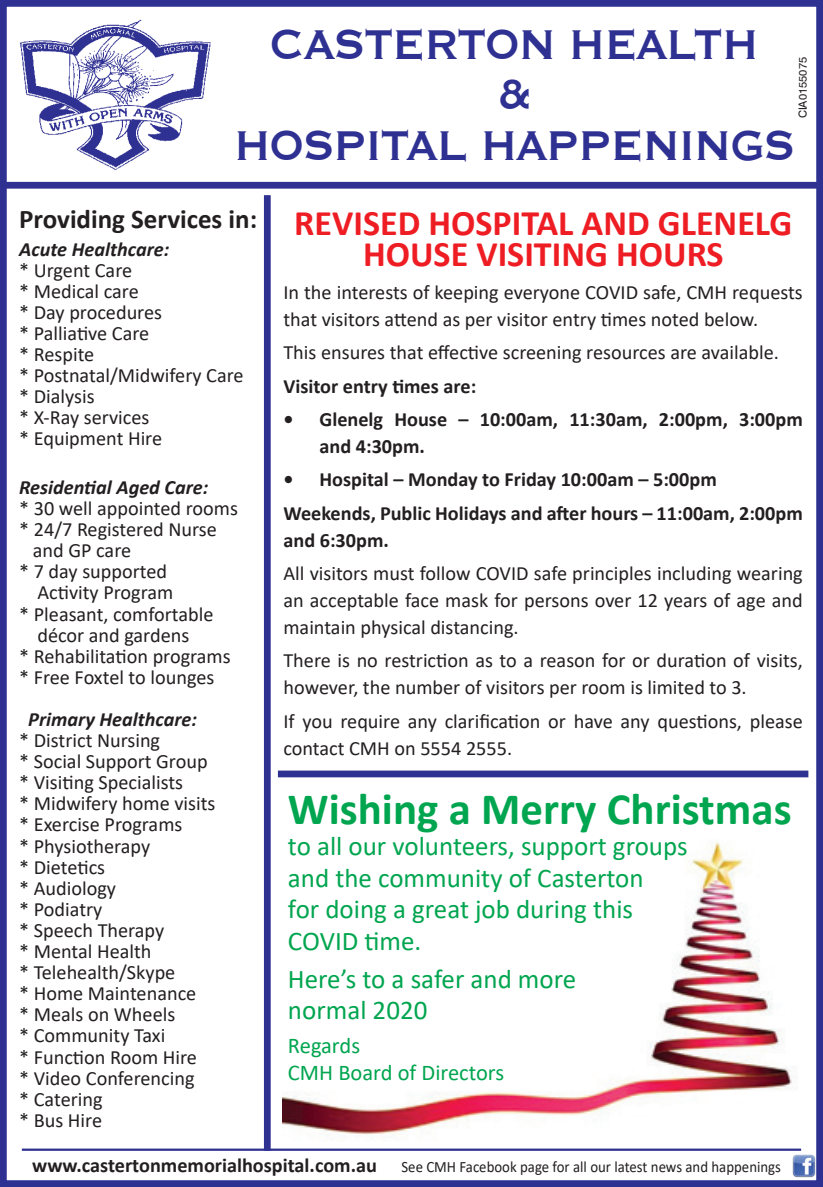
<style>
.page{position:relative;width:823px;height:1187px;background:#fff}
.page>*{position:absolute;margin:0;border:0;box-sizing:border-box;transform-origin:0 0}
.t1{font:700 54px "Copperplate Gothic BT";letter-spacing:-.04em;color:#2e3092;scale:.92 1}
.t2{font:700 45px "Calibri";color:#00a54f}
.t3{font:700 36px/31.5px "Calibri";color:#ee1d23;text-align:center}
.t4{font:27px/31.5px "Calibri";color:#00a54f}
.t5{font:700 27px "Calibri";color:#231f20}
.t6{font:22.5px/27px "Calibri";color:#00a54f}
.t7{font:20.25px/27px "Calibri";color:#231f20}
.t8{font:700 20.25px/27px "Calibri";color:#231f20}
.t9{font:italic 700 20.25px "Calibri";color:#231f20}
.t10{font:15.75px "Calibri";color:#231f20;scale:.94 1}
.t11{font:11.25px "Swiss 721 BT";color:#231f20}
</style>
<div class="page">
<img style="left:283px;top:842px;width:514px;height:296px">
<div style="left:0;top:182px;width:823px;height:7px;background:#2e3092"></div>
<hr style="left:22px;top:1148px;width:779px;height:2px;background:#2e3092">
<img style="left:19px;top:19px;width:192px;height:151px">
<div style="left:0;top:0;width:823px;height:1186px;border:7px solid #2e3092"></div>
<div style="left:278px;top:770px;width:530px;height:7px;background:#2e3092"></div>
<div style="left:264px;top:195px;width:7px;height:955px;background:#2e3092"></div>
<img style="left:792px;top:1154px;width:23px;height:23px">
<p class="t1" style="left:269px;top:15px;width:534px">CASTERTON HEALTH</p>
<p class="t1" style="left:498px;top:66px;width:38px">&amp;</p>
<p class="t1" style="left:233px;top:116px;width:612px">HOSPITAL HAPPENINGS</p>
<p class="t11" style="left:796px;top:118px;width:63px;rotate:-90deg">CIA0155075</p>
<p class="t5" style="left:19px;top:200px;width:239px">Providing Services in:</p>
<p class="t9" style="left:19px;top:234px;width:152px">Acute Healthcare:</p>
<p class="t7" style="left:19px;top:256px;width:115px">* Urgent Care</p>
<p class="t7" style="left:19px;top:277px;width:121px">* Medical care</p>
<p class="t7" style="left:19px;top:298px;width:144px">* Day procedures</p>
<p class="t7" style="left:19px;top:319px;width:132px">* Palliative Care</p>
<p class="t7" style="left:19px;top:340px;width:77px">* Respite</p>
<p class="t7" style="left:19px;top:361px;width:226px">* Postnatal/Midwifery Care</p>
<p class="t7" style="left:19px;top:382px;width:77px">* Dialysis</p>
<p class="t7" style="left:19px;top:403px;width:132px">* X-Ray services</p>
<p class="t7" style="left:19px;top:424px;width:145px">* Equipment Hire</p>
<p class="t9" style="left:19px;top:473px;width:191px">Residential Aged Care:</p>
<p class="t7" style="left:19px;top:494px;width:220px">* 30 well appointed rooms</p>
<p class="t7" style="left:19px;top:515px;width:199px">* 24/7 Registered Nurse</p>
<p class="t7" style="left:33px;top:536px;width:100px">and GP care</p>
<p class="t7" style="left:19px;top:560px;width:156px;line-height:21.2px;text-align:right">* 7 day supported<br>Activity Program</p>
<p class="t7" style="left:19px;top:599px;width:196px">* Pleasant, comfortable</p>
<p class="t7" style="left:37px;top:621px;width:153px">décor and gardens</p>
<p class="t7" style="left:19px;top:642px;width:213px">* Rehabilitation programs</p>
<p class="t7" style="left:19px;top:663px;width:197px">* Free Foxtel to lounges</p>
<p class="t9" style="left:28px;top:705px;width:170px">Primary Healthcare:</p>
<p class="t7" style="left:19px;top:726px;width:143px">* District Nursing</p>
<p class="t7" style="left:19px;top:747px;width:190px">* Social Support Group</p>
<p class="t7" style="left:19px;top:768px;width:166px">* Visiting Specialists</p>
<p class="t7" style="left:19px;top:789px;width:198px">* Midwifery home visits</p>
<p class="t7" style="left:19px;top:810px;width:165px">* Exercise Programs</p>
<p class="t7" style="left:19px;top:831px;width:133px">* Physiotherapy</p>
<p class="t7" style="left:19px;top:852px;width:88px">* Dietetics</p>
<p class="t7" style="left:19px;top:874px;width:98px">* Audiology</p>
<p class="t7" style="left:19px;top:895px;width:85px">* Podiatry</p>
<p class="t7" style="left:19px;top:916px;width:147px">* Speech Therapy</p>
<p class="t7" style="left:19px;top:937px;width:134px">* Mental Health</p>
<p class="t7" style="left:19px;top:958px;width:158px">* Telehealth/Skype</p>
<p class="t7" style="left:19px;top:979px;width:179px">* Home Maintenance</p>
<p class="t7" style="left:19px;top:1000px;width:158px">* Meals on Wheels</p>
<p class="t7" style="left:19px;top:1021px;width:148px">* Community Taxi</p>
<p class="t7" style="left:19px;top:1042px;width:179px">* Function Room Hire</p>
<p class="t7" style="left:19px;top:1063px;width:177px">* Video Conferencing</p>
<p class="t7" style="left:19px;top:1084px;width:85px">* Catering</p>
<p class="t7" style="left:19px;top:1105px;width:84px">* Bus Hire</p>
<p class="t3" style="left:294px;top:206px;width:499px">REVISED HOSPITAL AND GLENELG<br>HOUSE VISITING HOURS</p>
<p class="t7" style="left:283px;top:278px;width:521px">In the interests of keeping everyone COVID safe, CMH requests that visitors attend as per visitor entry times noted below.</p>
<p class="t7" style="left:283px;top:338px;width:497px">This ensures that effective screening resources are available.</p>
<p class="t8" style="left:283px;top:372px;width:194px">Visitor entry times are:</p>
<p class="t8" style="left:319px;top:405px;width:485px;text-indent:-36px">• Glenelg House – 10:00am, 11:30am, 2:00pm, 3:00pm and 4:30pm.</p>
<p class="t8" style="left:283px;top:465px;width:435px">• Hospital – Monday to Friday 10:00am – 5:00pm</p>
<p class="t8" style="left:283px;top:499px;width:521px">Weekends, Public Holidays and after hours – 11:00am, 2:00pm and 6:30pm.</p>
<p class="t7" style="left:283px;top:559px;width:521px;text-align:justify">All visitors must follow COVID safe principles including wearing an acceptable face mask for persons over 12 years of age and maintain physical distancing.</p>
<p class="t7" style="left:283px;top:646px;width:521px">There is no restriction as to a reason for or duration of visits, however, the number of visitors per room is limited to 3.</p>
<p class="t7" style="left:283px;top:706px;width:521px">If you require any clarification or have any questions, please contact CMH on 5554 2555.</p>
<p class="t2" style="left:288px;top:777px;width:505px">Wishing a Merry Christmas</p>
<p class="t4" style="left:288px;top:830px;width:401px">to all our volunteers, support groups and the community of Casterton<br>for doing a great job during this<br>COVID time.</p>
<p class="t4" style="left:288px;top:962px;width:290px">Here’s to a safer and more normal 2020</p>
<p class="t6" style="left:288px;top:1031px;width:218px">Regards<br>CMH Board of Directors</p>
<p class="t8" style="left:32px;top:1151px;width:346px">www.castertonmemorialhospital.com.au</p>
<p class="t10" style="left:401px;top:1155px;width:405px">See CMH Facebook page for all our latest news and happenings</p>
</div>
